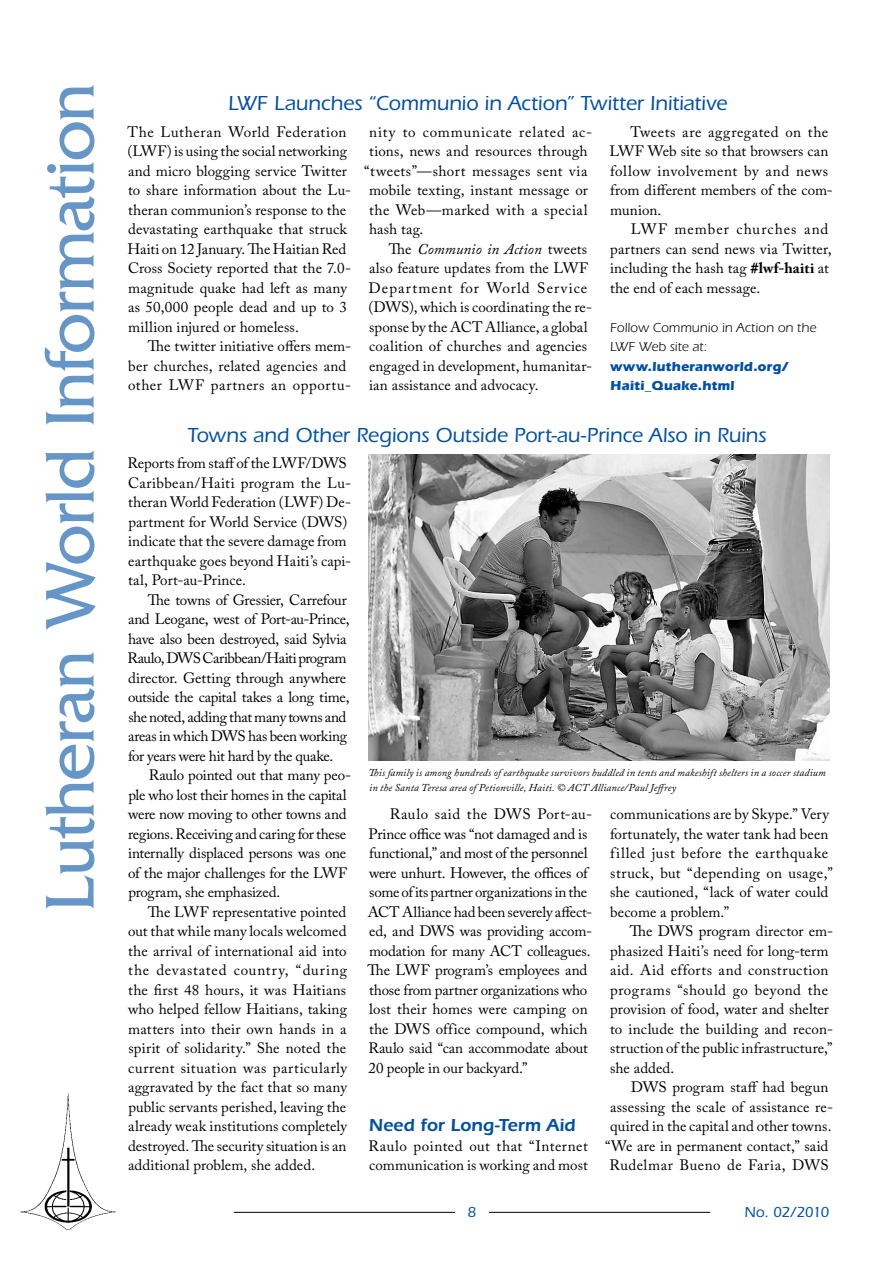
<style>
.page{position:relative;width:893px;height:1263px;background:#fff}
.page>*{position:absolute;margin:0;border:0;box-sizing:border-box;transform-origin:0 0}
.t1{font:72px "Friz Quadrata";letter-spacing:-.02em;color:#6696c8}
.t2{font:500 21px "Itc Eras";letter-spacing:-.005em;color:#0050a4}
.t3{font:600 18px "Itc Eras";color:#0050a4}
.t4{font:15px/19.5px "Adobe Caslon Pro";letter-spacing:.005em;color:#000}
.t5{font:15px/19.5px "Adobe Caslon Pro";letter-spacing:-.02em;color:#000}
.t6{font:15px/19.5px "Adobe Caslon Pro";letter-spacing:-.015em;color:#000}
.t7{font:15px "Adobe Caslon Pro";letter-spacing:.03em;color:#000}
.t8{font:15px "Adobe Caslon Pro";letter-spacing:.035em;color:#000}
.t9{font:15px "Adobe Caslon Pro";letter-spacing:.055em;color:#000}
.t10{font:italic 15px "Adobe Caslon Pro";letter-spacing:.005em;color:#000}
.t11{font:15px "Adobe Caslon Pro";letter-spacing:.065em;color:#000}
.t12{font:500 15px "Itc Eras";letter-spacing:-.035em;color:#0050a4}
.t13{font:13.5px/19.5px "Itc Eras";letter-spacing:.005em;color:#000}
.t14{font:700 13.5px/19.5px "Itc Eras";letter-spacing:.01em;color:#0050a4}
.t15{font:italic 10.5px/15px "Adobe Caslon Pro";letter-spacing:.015em;color:#000}
.s1{font-weight:700}
.s2{font-style:normal}
</style>
<div class="page">
<hr style="left:489px;top:1212px;width:221px;height:1px;background:#000">
<hr style="left:234px;top:1212px;width:221px;height:1px;background:#000">
<img style="left:20px;top:1093px;width:96px;height:137px">
<img style="left:369px;top:454px;width:460px;height:306px">
<h1 class="t1" style="left:30px;top:912px;width:830px;rotate:-90deg">Lutheran World Information</h1>
<h2 class="t2" style="left:228px;top:92px;width:501px">LWF Launches “Communio in Action” Twitter Initiative</h2>
<p class="t4" style="left:127px;top:122px;width:225px">The Lutheran World Federation (LWF) is using the social networking and micro blogging service Twitter to share information about the Lu&shy;theran communion’s response to the devastating earthquake that struck Haiti on 12 January. The Haitian Red Cross Society reported that the 7.0- magnitude quake had left as many as 50,000 people dead and up to 3 million injured or homeless.</p>
<p class="t4" style="left:128px;top:336px;width:225px;text-indent:20px">The twitter initiative offers mem&shy;ber churches, related agencies and other LWF partners an opportu-</p>
<p class="t4" style="left:609px;top:122px;width:225px;text-indent:21px">Tweets are aggregated on the<br>LWF Web site so that browsers can follow involvement by and news from different members of the com&shy;munion.</p>
<p class="t4" style="left:610px;top:219px;width:223px;text-indent:21px">LWF member churches and partners can send news via Twitter, including the hash tag <span class="s1">#lwf-haiti</span> at the end of each message.</p>
<p class="t13" style="left:610px;top:317px;width:208px">Follow Communio in Action on the<br>LWF Web site at:</p>
<p class="t14" style="left:610px;top:356px;width:179px">www.lutheranworld.org/<br>Haiti_Quake.html</p>
<h2 class="t2" style="left:187px;top:423px;width:581px">Towns and Other Regions Outside Port-au-Prince Also in Ruins</h2>
<p class="t4" style="left:128px;top:453px;width:225px">Reports from staff of the LWF/DWS<br>Caribbean/Haiti program the Lu&shy;theran World Federation (LWF) De&shy;partment for World Service (DWS) indicate that the severe damage from earthquake goes beyond Haiti’s capi&shy;tal, Port-au-Prince.</p>
<p class="t5" style="left:128px;top:590px;width:224px;text-indent:20px">The towns of Gressier, Carrefour and Leogane, west of Port-au-Prince, have also been destroyed, said Sylvia Raulo, DWS Caribbean/Haiti program director. Getting through anywhere outside the capital takes a long time, she noted, adding that many towns and areas in which DWS has been working for years were hit hard by the quake.</p>
<p class="t6" style="left:128px;top:765px;width:225px;text-indent:21px">Raulo pointed out that many peo&shy;ple who lost their homes in the capital were now moving to other towns and regions. Receiving and caring for these internally displaced persons was one of the major challenges for the LWF program, she emphasized.</p>
<p class="t4" style="left:128px;top:902px;width:221px;text-align:justify;text-indent:20px">The LWF representative pointed out that while many locals welcomed the arrival of international aid into the devastated country, “during the first 48 hours, it was Haitians who helped fellow Haitians, taking matters into their own hands in a spirit of solidarity.” She noted the current situation was particularly aggravated by the fact that so many public servants perished, leaving the already weak institutions completely destroyed. The security situation is an additional problem, she added.</p>
<p class="t9" style="left:369px;top:123px;width:224px">nity to communicate related ac-</p>
<p class="t4" style="left:369px;top:141px;width:220px">tions, news and resources through</p>
<p class="t8" style="left:364px;top:162px;width:225px">“tweets”—short messages sent via</p>
<p class="t4" style="left:369px;top:180px;width:220px">mobile texting, instant message or</p>
<p class="t7" style="left:369px;top:201px;width:220px">the Web—marked with a special</p>
<p class="t4" style="left:369px;top:219px;width:56px">hash tag.</p>
<p class="t10" style="left:389px;top:240px;width:200px"><span class="s2">The</span> Communio in Action <span class="s2">tweets</span></p>
<p class="t4" style="left:369px;top:258px;width:221px">also feature updates from the LWF</p>
<p class="t11" style="left:369px;top:279px;width:220px">Department for World Service</p>
<p class="t4" style="left:368px;top:297px;width:225px">(DWS), which is coordinating the re-</p>
<p class="t4" style="left:369px;top:317px;width:220px">sponse by the ACT Alliance, a global</p>
<p class="t4" style="left:369px;top:336px;width:220px">coalition of churches and agencies</p>
<p class="t4" style="left:369px;top:356px;width:224px">engaged in development, humanitar-</p>
<p class="t4" style="left:369px;top:375px;width:171px">ian assistance and advocacy.</p>
<p class="t15" style="left:369px;top:765px;width:459px">This family is among hundreds of earthquake survivors huddled in tents and makeshift shelters in a soccer stadium in the Santa Teresa area of Petionville, Haiti. © ACT Alliance/Paul Jeffrey</p>
<p class="t4" style="left:368px;top:804px;width:226px;text-indent:22px">Raulo said the DWS Port-au-Prince office was “not damaged and is functional,” and most of the personnel were unhurt. However, the offices of some of its partner organizations in the ACT Alliance had been severely affect&shy;ed, and DWS was providing accom&shy;modation for many ACT colleagues.<br>The LWF program’s employees and those from partner organizations who lost their homes were camping on the DWS office compound, which Raulo said “can accommodate about 20 people in our backyard.”</p>
<p class="t4" style="left:610px;top:804px;width:224px">communications are by Skype.” Very fortunately, the water tank had been filled just before the earthquake struck, but “depending on usage,” she cautioned, “lack of water could become a problem.”</p>
<p class="t4" style="left:610px;top:921px;width:225px;text-indent:20px">The DWS program director em&shy;phasized Haiti’s need for long-term aid. Aid efforts and construction programs “should go beyond the provision of food, water and shelter to include the building and recon&shy;struction of the public infrastructure,” she added.</p>
<p class="t4" style="left:631px;top:1077px;width:199px">DWS program staff had begun</p>
<p class="t4" style="left:610px;top:1097px;width:225px">assessing the scale of assistance re-</p>
<p class="t4" style="left:610px;top:1116px;width:223px">quired in the capital and other towns.</p>
<p class="t4" style="left:605px;top:1136px;width:225px">“We are in permanent contact,” said</p>
<p class="t7" style="left:609px;top:1156px;width:221px">Rudelmar Bueno de Faria, DWS</p>
<p class="t3" style="left:369px;top:1115px;width:208px">Need for Long-Term Aid</p>
<p class="t4" style="left:368px;top:1136px;width:221px">Raulo pointed out that “Internet communication is working and most</p>
<p class="t12" style="left:467px;top:1203px;width:10px">8</p>
<p class="t12" style="left:744px;top:1203px;width:86px">No. 02/2010</p>
</div>
